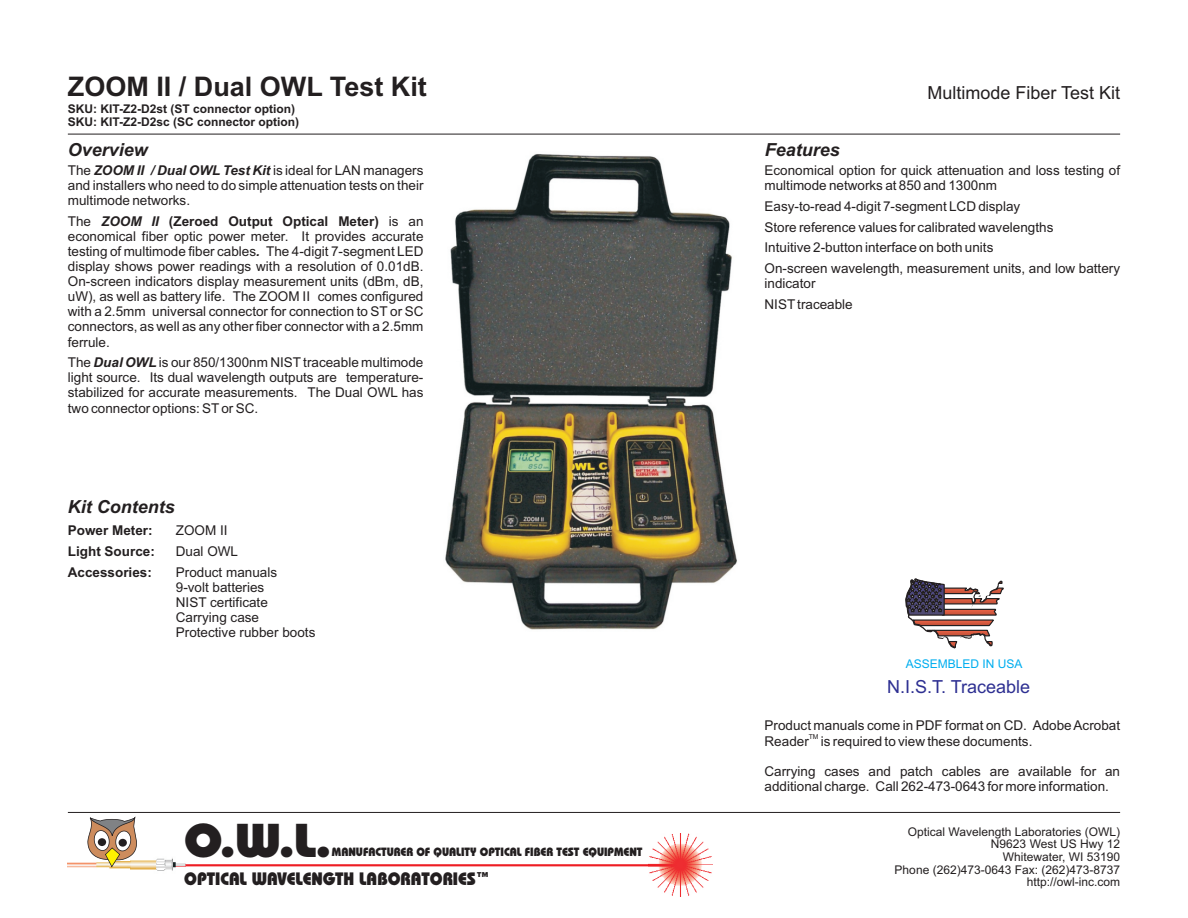
<style>
.page{position:relative;width:1188px;height:918px;background:#fff}
.page>*{position:absolute;margin:0;border:0;box-sizing:border-box;transform-origin:0 0}
.t1{font:800 47.55px "Bauhaus IT Cby BT";color:#231f20;scale:1.05 1}
.t2{font:700 27px "Arial";color:#231f20}
.t3{font:800 18px "Bauhaus IT Cby BT";color:#231f20;scale:.92 1}
.t4{font:italic 700 18px "Arial";color:#231f20}
.t5{font:18px "Arial";color:#231f20}
.t6{font:700 condensed 18px "Helvetica";color:#2e3092}
.t7{font:13.5px/15.1px "Arial";color:#231f20}
.t8{font:700 13.5px "Arial";color:#231f20}
.t9{font:12px/12.8px "Arial";color:#231f20;text-align:right}
.t10{font:700 12px/13.4px "Arial";color:#231f20}
.t11{font:800 12px "Bauhaus IT Cby BT";color:#231f20;scale:.92 1}
.t12{font:700 condensed 12px "Helvetica";color:#00aeef}
.t13{font:6.75px "Arial";color:#231f20}
.s1{font-weight:700;font-style:italic}
.s2{font-weight:700}
</style>
<div class="page">
<hr style="left:68px;top:134px;width:1052px;height:1px;background:#231f20">
<hr style="left:68px;top:812px;width:1052px;height:1px;background:#231f20">
<hr style="left:138px;top:864px;width:543px;height:2px;background:#ee1d23">
<img style="left:648px;top:834px;width:65px;height:63px">
<img style="left:68px;top:858px;width:117px;height:13px">
<svg style="left:87px;top:816px;width:50px;height:51px"></svg>
<img style="left:445px;top:154px;width:292px;height:476px">
<svg style="left:905px;top:578px;width:99px;height:71px"></svg>
<h2 class="t2" style="left:68px;top:77px;width:360px">ZOOM II / Dual OWL Test Kit</h2>
<p class="t10" style="left:68px;top:103px;width:233px">SKU: KIT-Z2-D2st (ST connector option)<br>SKU: KIT-Z2-D2sc (SC connector option)</p>
<h3 class="t5" style="left:928px;top:85px;width:194px">Multimode Fiber Test Kit</h3>
<h3 class="t4" style="left:68px;top:143px;width:82px">Overview</h3>
<h3 class="t4" style="left:765px;top:143px;width:77px">Features</h3>
<p class="t7" style="left:68px;top:164px;width:357px;text-align:justify">The <span class="s1">ZOOM II / Dual OWL Test Kit</span> is ideal for LAN managers and installers who need to do simple attenuation tests on their multimode networks.</p>
<p class="t7" style="left:68px;top:215px;width:357px;text-align:justify">The <span class="s1">ZOOM II</span> <span class="s2">(Zeroed Output Optical Meter)</span> is an economical fiber optic power meter. It provides accurate testing of multimode fiber cables<span class="s1">.</span> The 4-digit 7-segment LED display shows power readings with a resolution of 0.01dB.<br>On-screen indicators display measurement units (dBm, dB, uW), as well as battery life. The ZOOM II comes configured with a 2.5mm universal connector for connection to ST or SC connectors, as well as any other fiber connector with a 2.5mm ferrule.</p>
<p class="t7" style="left:68px;top:356px;width:357px;text-align:justify">The <span class="s1">Dual OWL</span> is our 850/1300nm NIST traceable multimode light source. Its dual wavelength outputs are temperature&shy;stabilized for accurate measurements. The Dual OWL has two connector options: STor SC.</p>
<p class="t7" style="left:765px;top:164px;width:357px">Economical option for quick attenuation and loss testing of multimode networks at 850 and 1300nm</p>
<p class="t7" style="left:765px;top:197px;width:357px;line-height:20.7px">Easy-to-read 4-digit 7-segment LCD display<br>Store reference values for calibrated wavelengths<br>Intuitive 2-button interface on both units<br>On-screen wavelength, measurement units, and low battery</p>
<p class="t7" style="left:765px;top:274px;width:90px;line-height:20.7px">indicator<br>NISTtraceable</p>
<h3 class="t4" style="left:68px;top:500px;width:108px">Kit Contents</h3>
<p class="t8" style="left:68px;top:526px;width:86px">Power Meter:</p>
<p class="t7" style="left:176px;top:524px;width:53px">ZOOM II</p>
<p class="t8" style="left:68px;top:546px;width:89px">Light Source:</p>
<p class="t7" style="left:176px;top:545px;width:64px">Dual OWL</p>
<p class="t8" style="left:68px;top:567px;width:86px">Accessories:</p>
<p class="t7" style="left:176px;top:566px;width:141px">Product manuals<br>9-volt batteries<br>NIST certificate<br>Carrying case<br>Protective rubber boots</p>
<h1 class="t1" style="left:184px;top:821px;width:141px">O.W.L.</h1>
<h3 class="t3" style="left:184px;top:872px;width:334px">OPTICAL WAVELENGTH LABORATORIES™</h3>
<p class="t11" style="left:332px;top:847px;width:339px">MANUFACTURER OF QUALITY OPTICAL FIBER TEST EQUIPMENT</p>
<p class="t12" style="left:906px;top:659px;width:118px">ASSEMBLED IN USA</p>
<h3 class="t6" style="left:887px;top:680px;width:145px">N.I.S.T. Traceable</h3>
<p class="t7" style="left:765px;top:719px;width:357px">Product manuals come in PDF format on CD. Adobe Acrobat</p>
<p class="t13" style="left:809px;top:734px;width:11px">TM</p>
<p class="t7" style="left:765px;top:735px;width:269px">Reader is required to view these documents.</p>
<p class="t7" style="left:765px;top:765px;width:357px">Carrying cases and patch cables are available for an additional charge. Call 262-473-0643 for more information.</p>
<p class="t9" style="left:895px;top:826px;width:227px">Optical Wavelength Laboratories (OWL)<br>N9623 West US Hwy 12<br>Whitewater, WI 53190<br>Phone (262)473-0643 Fax: (262)473-8737 http://owl-inc.com</p>
</div>
